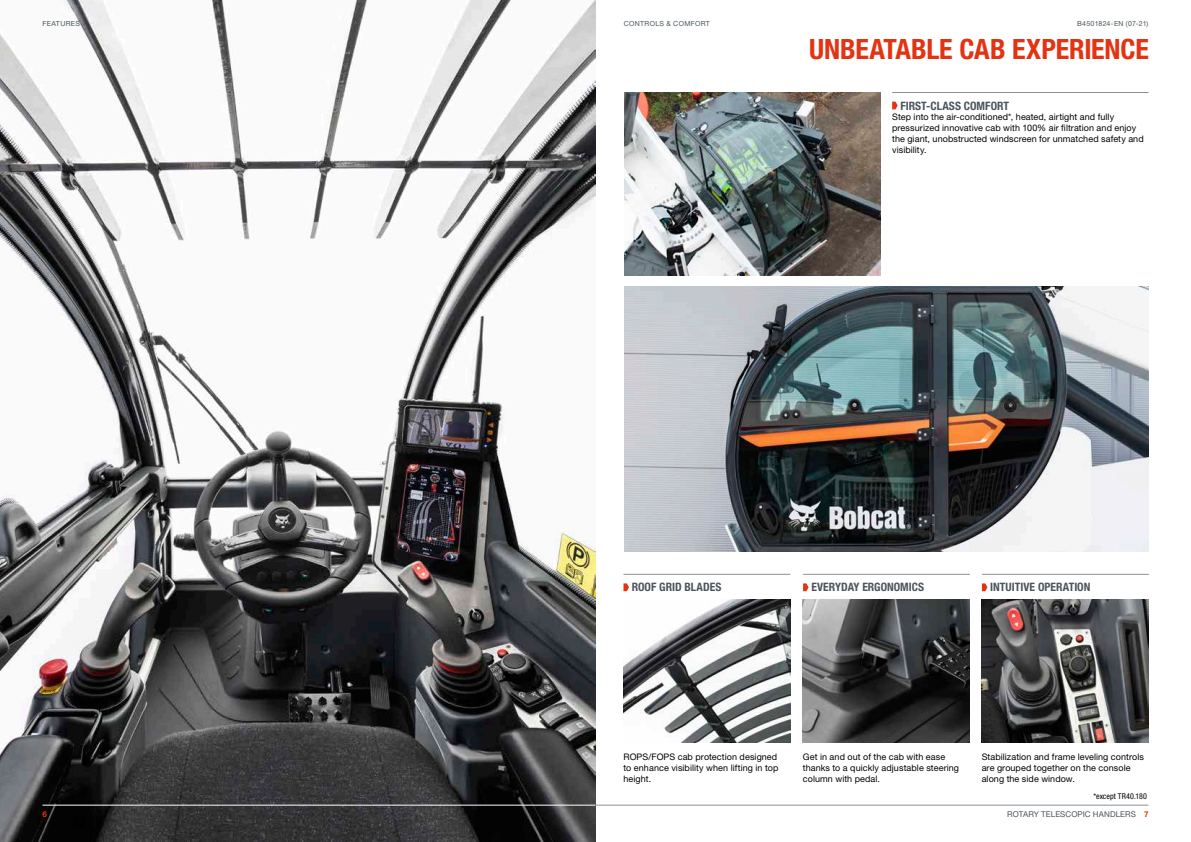
<style>
.page{position:relative;width:1191px;height:842px;background:#fff}
.page>*{position:absolute;margin:0;border:0;box-sizing:border-box;transform-origin:0 0}
.t1{font:700 condensed 28px "Helvetica Neue LT Pro";letter-spacing:-.005em;color:#e43312}
.t2{font:700 condensed 11.6px "Helvetica Neue LT Pro";color:#4c555c}
.t3{font:9px/10.8px "Helvetica Neue LT Pro";letter-spacing:.01em;color:#000}
.t4{font:8px "Helvetica Neue LT Pro";letter-spacing:.01em;color:#4c555c}
.t5{font:condensed 8px "Helvetica Neue LT Pro";letter-spacing:.01em;color:#000}
.t6{font:700 8px "Helvetica Neue LT Pro";color:#e43312}
.t7{font:7px "Helvetica Neue LT Pro";letter-spacing:.045em;color:#4c555c}
.s1{font-weight:700;color:#e43312}
</style>
<div class="page">
<hr style="left:43px;top:805px;width:1105px;height:1px;background:#8b9296">
<img style="left:0;top:0;width:595px;height:842px">
<hr style="left:43px;top:805px;width:552px;height:1px;background:#fff">
<img style="left:624px;top:287px;width:524px;height:264px">
<img style="left:624px;top:92px;width:256px;height:184px">
<img style="left:803px;top:600px;width:166px;height:142px">
<img style="left:981px;top:600px;width:167px;height:142px">
<img style="left:623px;top:600px;width:167px;height:142px">
<hr style="left:892px;top:92px;width:256px;height:1px;background:#8b9296">
<svg style="left:892px;top:102px;width:5px;height:7px"></svg>
<hr style="left:803px;top:574px;width:167px;height:1px;background:#8b9296">
<svg style="left:803px;top:583px;width:5px;height:8px"></svg>
<hr style="left:982px;top:574px;width:166px;height:1px;background:#8b9296">
<svg style="left:982px;top:583px;width:5px;height:8px"></svg>
<hr style="left:623px;top:574px;width:167px;height:1px;background:#8b9296">
<svg style="left:623px;top:583px;width:6px;height:8px"></svg>
<p class="t7" style="left:43px;top:19px;width:39px">FEATURES</p>
<p class="t7" style="left:624px;top:19px;width:87px">CONTROLS &amp; COMFORT</p>
<p class="t7" style="left:1077px;top:19px;width:73px">B4501824-EN (07-21)</p>
<h1 class="t1" style="left:809px;top:32px;width:341px">UNBEATABLE CAB EXPERIENCE</h1>
<p class="t2" style="left:900px;top:98px;width:110px">FIRST-CLASS COMFORT</p>
<p class="t3" style="left:892px;top:112px;width:253px">Step into the air-conditioned*, heated, airtight and fully pressurized innovative cab with 100% air filtration and enjoy the giant, unobstructed windscreen for unmatched safety and visibility.</p>
<p class="t2" style="left:632px;top:580px;width:91px">ROOF GRID BLADES</p>
<p class="t2" style="left:811px;top:580px;width:114px">EVERYDAY ERGONOMICS</p>
<p class="t2" style="left:990px;top:580px;width:102px">INTUITIVE OPERATION</p>
<p class="t3" style="left:623px;top:751px;width:156px;text-align:justify">ROPS/FOPS cab protection designed to enhance visibility when lifting in top height.</p>
<p class="t3" style="left:803px;top:751px;width:158px">Get in and out of the cab with ease thanks to a quickly adjustable steering column with pedal.</p>
<p class="t3" style="left:981px;top:751px;width:164px">Stabilization and frame leveling controls are grouped together on the console along the side window.</p>
<p class="t5" style="left:1093px;top:791px;width:55px">*except TR40.180</p>
<p class="t6" style="left:43px;top:809px;width:6px">6</p>
<p class="t4" style="left:1007px;top:810px;width:143px">ROTARY TELESCOPIC HANDLERS <span class="s1">7</span></p>
</div>
